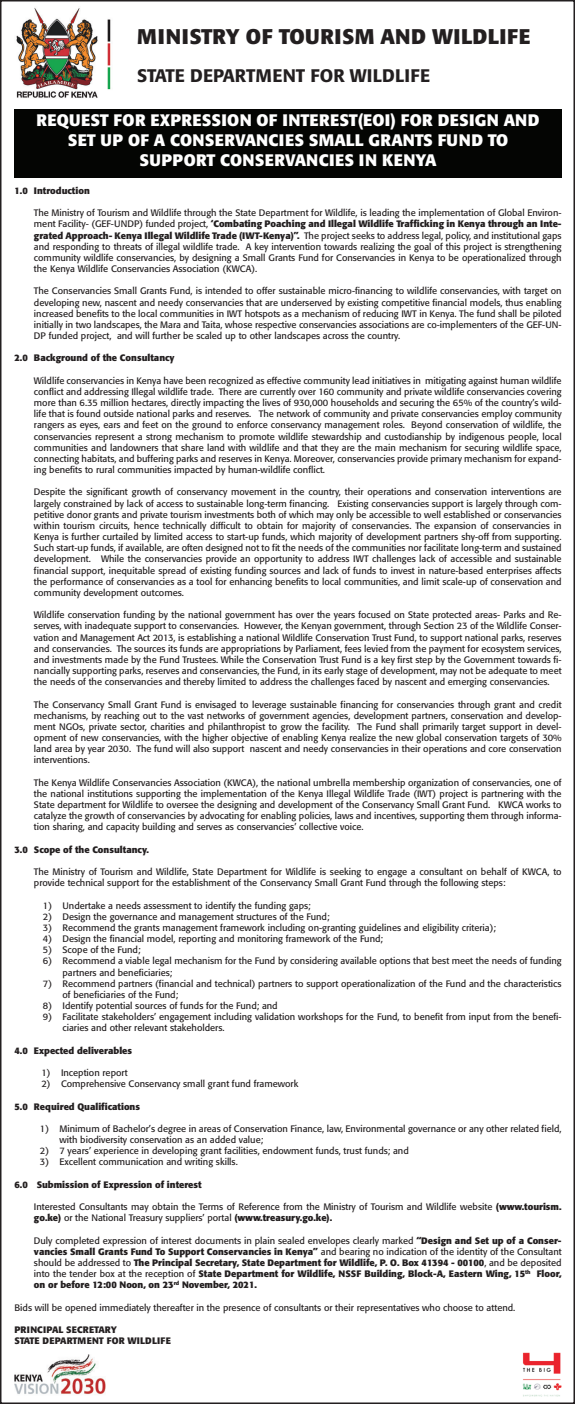
<style>
.page{position:relative;width:575px;height:1404px;background:#fff}
.page>*{position:absolute;margin:0;border:0;box-sizing:border-box;transform-origin:0 0}
.t1{font:700 21px "Formata";letter-spacing:.02em;color:#231f20}
.t2{font:500 18px "Formata";color:#231f20}
.t3{font:700 16.5px/19.8px "Formata";letter-spacing:.02em;color:#fff;text-align:center}
.t4{font:9.3px/11.1px "Formata";color:#231f20;text-align:justify}
.t5{font:700 9.3px/11.1px "Formata";color:#231f20;text-align:justify}
.s1{font-weight:700}
.s2{font-weight:400}
</style>
<div class="page">
<div style="left:14px;top:109px;width:547px;height:68px;background:#040503"></div>
<img style="left:16px;top:8px;width:95px;height:90px">
<img style="left:522px;top:1352px;width:39px;height:45px">
<img style="left:14px;top:1354px;width:92px;height:41px">
<h1 class="t1" style="left:137px;top:23px;width:394px">MINISTRY OF TOURISM AND WILDLIFE</h1>
<h2 class="t2" style="left:137px;top:64px;width:294px">STATE DEPARTMENT FOR WILDLIFE</h2>
<h3 class="t3" style="left:36px;top:110px;width:504px">REQUEST FOR EXPRESSION OF INTEREST(EOI) FOR DESIGN AND<br>SET UP OF A CONSERVANCIES SMALL GRANTS FUND TO<br>SUPPORT CONSERVANCIES IN KENYA</h3>
<p class="t5" style="left:14px;top:185px;width:77px">1.0 Introduction</p>
<p class="t4" style="left:34px;top:207px;width:528px">The Ministry of Tourism and Wildlife through the State Department for Wildlife, is leading the implementation of Global Environ&shy;ment Facility- (GEF-UNDP) funded project, <span class="s1">‘Combating Poaching and Illegal Wildlife Trafficking in Kenya through an Inte&shy;grated Approach- Kenya Illegal Wildlife Trade (IWT-Kenya)”.</span> The project seeks to address legal, policy, and institutional gaps and responding to threats of illegal wildlife trade. A key intervention towards realizing the goal of this project is strengthening community wildlife conservancies, by designing a Small Grants Fund for Conservancies in Kenya to be operationalized through the Kenya Wildlife Conservancies Association (KWCA).</p>
<p class="t4" style="left:34px;top:285px;width:528px">The Conservancies Small Grants Fund, is intended to offer sustainable micro-financing to wildlife conservancies, with target on developing new, nascent and needy conservancies that are underserved by existing competitive financial models, thus enabling increased benefits to the local communities in IWT hotspots as a mechanism of reducing IWT in Kenya. The fund shall be piloted initially in two landscapes, the Mara and Taita, whose respective conservancies associations are co-implementers of the GEF-UN-DP funded project, and will further be scaled up to other landscapes across the country.</p>
<p class="t5" style="left:14px;top:352px;width:161px">2.0 Background of the Consultancy</p>
<p class="t4" style="left:34px;top:375px;width:528px">Wildlife conservancies in Kenya have been recognized as effective community lead initiatives in mitigating against human wildlife conflict and addressing Illegal wildlife trade. There are currently over 160 community and private wildlife conservancies covering more than 6.35 million hectares, directly impacting the lives of 930,000 households and securing the 65% of the country’s wild&shy;life that is found outside national parks and reserves. The network of community and private conservancies employ community rangers as eyes, ears and feet on the ground to enforce conservancy management roles. Beyond conservation of wildlife, the conservancies represent a strong mechanism to promote wildlife stewardship and custodianship by indigenous people, local communities and landowners that share land with wildlife and that they are the main mechanism for securing wildlife space, connecting habitats, and buffering parks and reserves in Kenya. Moreover, conservancies provide primary mechanism for expand&shy;ing benefits to rural communities impacted by human-wildlife conflict.</p>
<p class="t4" style="left:34px;top:486px;width:528px">Despite the significant growth of conservancy movement in the country, their operations and conservation interventions are largely constrained by lack of access to sustainable long-term financing. Existing conservancies support is largely through com&shy;petitive donor grants and private tourism investments both of which may only be accessible to well established or conservancies within tourism circuits, hence technically difficult to obtain for majority of conservancies. The expansion of conservancies in Kenya is further curtailed by limited access to start-up funds, which majority of development partners shy-off from supporting.<br>Such start-up funds, if available, are often designed not to fit the needs of the communities nor facilitate long-term and sustained development. While the conservancies provide an opportunity to address IWT challenges lack of accessible and sustainable financial support, inequitable spread of existing funding sources and lack of funds to invest in nature-based enterprises affects the performance of conservancies as a tool for enhancing benefits to local communities, and limit scale-up of conservation and community development outcomes.</p>
<p class="t4" style="left:34px;top:609px;width:528px">Wildlife conservation funding by the national government has over the years focused on State protected areas- Parks and Re&shy;serves, with inadequate support to conservancies. However, the Kenyan government, through Section 23 of the Wildlife Conser&shy;vation and Management Act 2013, is establishing a national Wildlife Conservation Trust Fund, to support national parks, reserves and conservancies. The sources its funds are appropriations by Parliament, fees levied from the payment for ecosystem services, and investments made by the Fund Trustees. While the Conservation Trust Fund is a key first step by the Government towards fi&shy;nancially supporting parks, reserves and conservancies, the Fund, in its early stage of development, may not be adequate to meet the needs of the conservancies and thereby limited to address the challenges faced by nascent and emerging conservancies.</p>
<p class="t4" style="left:34px;top:698px;width:528px">The Conservancy Small Grant Fund is envisaged to leverage sustainable financing for conservancies through grant and credit mechanisms, by reaching out to the vast networks of government agencies, development partners, conservation and develop&shy;ment NGOs, private sector, charities and philanthropist to grow the facility. The Fund shall primarily target support in devel&shy;opment of new conservancies, with the higher objective of enabling Kenya realize the new global conservation targets of 30% land area by year 2030. The fund will also support nascent and needy conservancies in their operations and core conservation interventions.</p>
<p class="t4" style="left:34px;top:776px;width:528px">The Kenya Wildlife Conservancies Association (KWCA), the national umbrella membership organization of conservancies, one of the national institutions supporting the implementation of the Kenya Illegal Wildlife Trade (IWT) project is partnering with the State department for Wildlife to oversee the designing and development of the Conservancy Small Grant Fund. KWCA works to catalyze the growth of conservancies by advocating for enabling policies, laws and incentives, supporting them through informa&shy;tion sharing, and capacity building and serves as conservancies’ collective voice.</p>
<p class="t5" style="left:14px;top:843px;width:136px">3.0 Scope of the Consultancy.</p>
<p class="t4" style="left:34px;top:866px;width:528px">The Ministry of Tourism and Wildlife, State Department for Wildlife is seeking to engage a consultant on behalf of KWCA, to provide technical support for the establishment of the Conservancy Small Grant Fund through the following steps:</p>
<p class="t4" style="left:43px;top:899px;width:269px">1) Undertake a needs assessment to identify the funding gaps;</p>
<p class="t4" style="left:43px;top:910px;width:288px">2) Design the governance and management structures of the Fund;</p>
<p class="t4" style="left:43px;top:922px;width:454px">3) Recommend the grants management framework including on-granting guidelines and eligibility criteria);</p>
<p class="t4" style="left:43px;top:933px;width:341px">4) Design the financial model, reporting and monitoring framework of the Fund;</p>
<p class="t4" style="left:43px;top:944px;width:99px">5) Scope of the Fund;</p>
<p class="t4" style="left:62px;top:955px;width:500px;text-indent:-20px">6) Recommend a viable legal mechanism for the Fund by considering available options that best meet the needs of funding partners and beneficiaries;</p>
<p class="t4" style="left:62px;top:977px;width:500px;text-indent:-20px">7) Recommend partners (financial and technical) partners to support operationalization of the Fund and the characteristics of beneficiaries of the Fund;</p>
<p class="t4" style="left:43px;top:1000px;width:236px">8) Identify potential sources of funds for the Fund; and</p>
<p class="t4" style="left:62px;top:1011px;width:500px;text-indent:-20px">9) Facilitate stakeholders’ engagement including validation workshops for the Fund, to benefit from input from the benefi&shy;ciaries and other relevant stakeholders.</p>
<p class="t5" style="left:14px;top:1044px;width:119px">4.0 Expected deliverables</p>
<p class="t4" style="left:41px;top:1067px;width:88px">1) Inception report</p>
<p class="t4" style="left:41px;top:1078px;width:258px">2) Comprehensive Conservancy small grant fund framework</p>
<p class="t5" style="left:14px;top:1100px;width:127px">5.0 Required Qualifications</p>
<p class="t4" style="left:59px;top:1122px;width:503px;text-indent:-20px">1) Minimum of Bachelor’s degree in areas of Conservation Finance, law, Environmental governance or any other related field, with biodiversity conservation as an added value;</p>
<p class="t4" style="left:40px;top:1145px;width:370px">2) 7 years’ experience in developing grant facilities, endowment funds, trust funds; and</p>
<p class="t4" style="left:40px;top:1156px;width:199px">3) Excellent communication and writing skills.</p>
<p class="t5" style="left:14px;top:1178px;width:188px">6.0 Submission of Expression of interest</p>
<p class="t4" style="left:34px;top:1201px;width:528px">Interested Consultants may obtain the Terms of Reference from the Ministry of Tourism and Wildlife website <span class="s1">(www.tourism. go.ke)</span> or the National Treasury suppliers’ portal <span class="s1">(www.treasury.go.ke).</span></p>
<p class="t5" style="left:34px;top:1234px;width:528px"><span class="s2">Duly completed expression of interest documents in plain sealed envelopes clearly marked</span> “Design and Set up of a Conser&shy;vancies Small Grants Fund To Support Conservancies in Kenya” <span class="s2">and bearing no indication of the identity of the Consultant should be addressed to</span> The Principal Secretary, State Department for Wildlife, P. O. Box 41394 - 00100<span class="s2">, and be deposited into the tender box at the reception of</span> State Department for Wildlife, NSSF Building, Block-A, Eastern Wing, 15<sup>th</sup> Floor, on or before 12:00 Noon, on 23<sup>rd</sup> November, 2021.</p>
<p class="t4" style="left:14px;top:1301px;width:502px">Bids will be opened immediately thereafter in the presence of consultants or their representatives who choose to attend.</p>
<p class="t5" style="left:14px;top:1323px;width:158px">PRINCIPAL SECRETARY<br>STATE DEPARTMENT FOR WILDLIFE</p>
</div>
